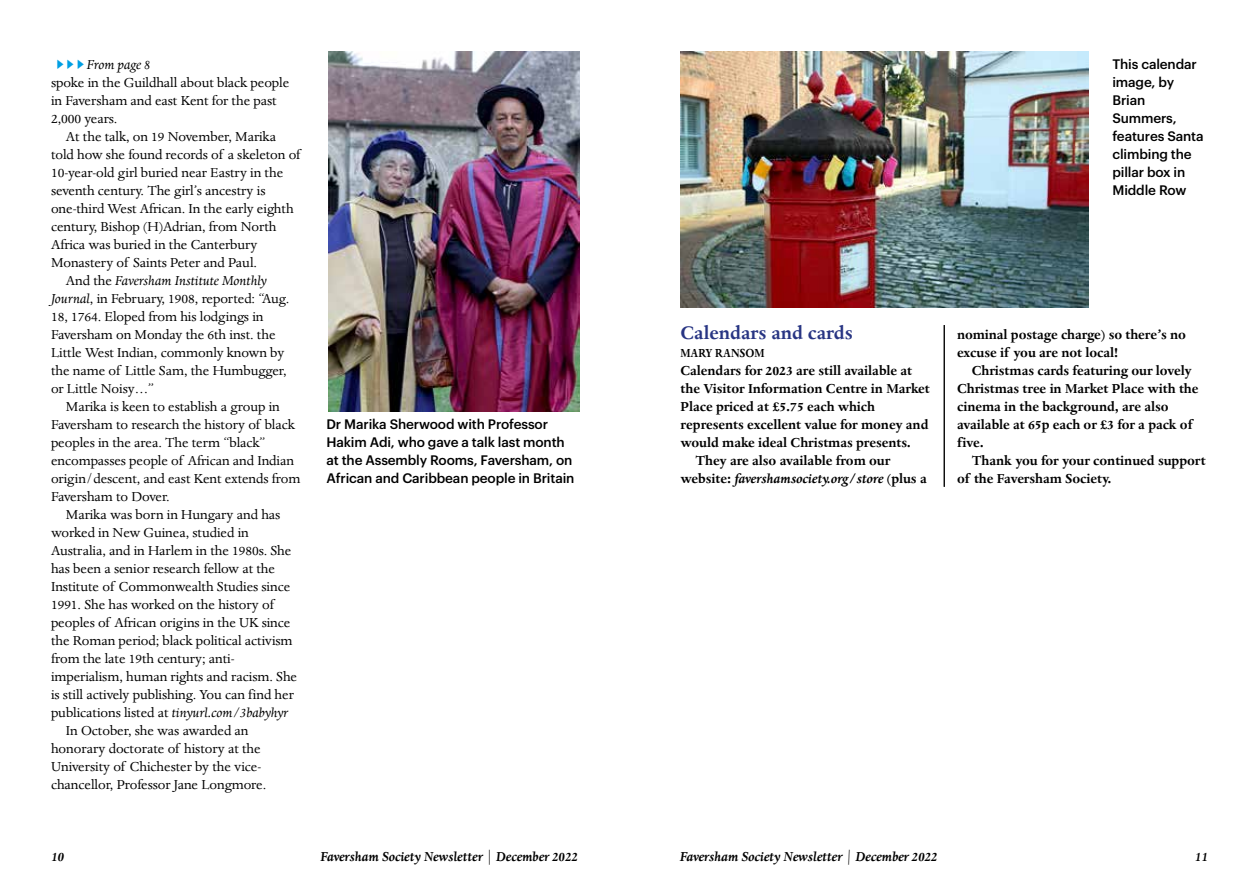
<style>
.page{position:relative;width:1259px;height:893px;background:#fff}
.page>*{position:absolute;margin:0;border:0;box-sizing:border-box;transform-origin:0 0}
.t1{font:700 21px "Dante";color:#283583}
.t2{font:15px/18px "Dante";letter-spacing:-.005em;color:#000}
.t3{font:700 15px/18px "Dante";letter-spacing:-.005em;color:#000}
.t4{font:italic 700 15px "Dante";letter-spacing:-.01em;color:#000}
.t5{font:italic 15px "Dante";letter-spacing:-.005em;color:#000}
.t6{font:500 13.5px/18px "Graphik";letter-spacing:-.01em;color:#000}
.t7{font:700 13.5px "Dante";color:#000;scale:.9 1}
.s1{color:#009fe3}
.s2{font-style:normal}
.s3{font-style:italic}
.s4{font-weight:400;font-style:normal}
</style>
<div class="page">
<img style="left:328px;top:52px;width:251px;height:359px">
<img style="left:680px;top:51px;width:409px;height:257px">
<hr style="left:944px;top:325px;width:1px;height:162px;background:#000">
<p class="t5" style="left:50px;top:55px;width:102px"><span class="s1">✔✔✔</span>From page 8</p>
<p class="t2" style="left:51px;top:73px;width:240px">spoke in the Guildhall about black people in Faversham and east Kent for the past<br>2,000 years.</p>
<p class="t2" style="left:66px;top:127px;width:212px">At the talk, on 19 November, Marika</p>
<p class="t2" style="left:51px;top:145px;width:251px">told how she found records of a skeleton of</p>
<p class="t2" style="left:51px;top:163px;width:234px">10-year-old girl buried near Eastry in the</p>
<p class="t2" style="left:51px;top:181px;width:216px">seventh century. The girl’s ancestry is</p>
<p class="t2" style="left:51px;top:199px;width:244px">one-third West African. In the early eighth</p>
<p class="t2" style="left:51px;top:217px;width:227px">century, Bishop (H)Adrian, from North</p>
<p class="t2" style="left:51px;top:235px;width:208px">Africa was buried in the Canterbury</p>
<p class="t2" style="left:51px;top:253px;width:208px">Monastery of Saints Peter and Paul.</p>
<p class="t5" style="left:66px;top:271px;width:202px"><span class="s2">And the</span> Faversham Institute Monthly</p>
<p class="t2" style="left:51px;top:289px;width:240px"><span class="s3">Journal</span>, in February, 1908, reported: “Aug.</p>
<p class="t2" style="left:51px;top:307px;width:214px">18, 1764. Eloped from his lodgings in</p>
<p class="t2" style="left:51px;top:325px;width:226px">Faversham on Monday the 6th inst. the</p>
<p class="t2" style="left:51px;top:343px;width:235px">Little West Indian, commonly known by</p>
<p class="t2" style="left:51px;top:361px;width:237px">the name of Little Sam, the Humbugger,</p>
<p class="t2" style="left:51px;top:379px;width:105px">or Little Noisy…”</p>
<p class="t2" style="left:66px;top:397px;width:215px">Marika is keen to establish a group in</p>
<p class="t2" style="left:51px;top:415px;width:245px">Faversham to research the history of black</p>
<p class="t2" style="left:51px;top:433px;width:216px">peoples in the area. The term “black”</p>
<p class="t2" style="left:51px;top:451px;width:244px">encompasses people of African and Indian</p>
<p class="t2" style="left:51px;top:469px;width:251px">origin/descent, and east Kent extends from</p>
<p class="t2" style="left:51px;top:487px;width:120px">Faversham to Dover.</p>
<p class="t2" style="left:66px;top:505px;width:216px">Marika was born in Hungary and has</p>
<p class="t2" style="left:51px;top:523px;width:199px">worked in New Guinea, studied in</p>
<p class="t2" style="left:51px;top:541px;width:242px">Australia, and in Harlem in the 1980s. She</p>
<p class="t2" style="left:51px;top:559px;width:226px">has been a senior research fellow at the</p>
<p class="t2" style="left:51px;top:577px;width:241px">Institute of Commonwealth Studies since</p>
<p class="t2" style="left:51px;top:595px;width:224px">1991. She has worked on the history of</p>
<p class="t2" style="left:51px;top:613px;width:241px">peoples of African origins in the UK since</p>
<p class="t2" style="left:51px;top:631px;width:243px">the Roman period; black political activism</p>
<p class="t2" style="left:51px;top:649px;width:185px">from the late 19th century; anti-</p>
<p class="t2" style="left:51px;top:667px;width:248px">imperialism, human rights and racism. She</p>
<p class="t2" style="left:51px;top:685px;width:244px">is still actively publishing. You can find her</p>
<p class="t2" style="left:51px;top:703px;width:238px">publications listed at <span class="s3">tinyurl.com/3babyhyr</span></p>
<p class="t2" style="left:66px;top:721px;width:184px">In October, she was awarded an</p>
<p class="t2" style="left:51px;top:739px;width:211px">honorary doctorate of history at the</p>
<p class="t2" style="left:51px;top:757px;width:212px">University of Chichester by the vice-</p>
<p class="t2" style="left:51px;top:775px;width:217px">chancellor, Professor Jane Longmore.</p>
<p class="t6" style="left:326px;top:414px;width:249px">Dr Marika Sherwood with Professor Hakim Adi, who gave a talk last month at the Assembly Rooms, Faversham, on African and Caribbean people in Britain</p>
<p class="t6" style="left:1112px;top:54px;width:93px">This calendar image, by<br>Brian<br>Summers, features Santa climbing the pillar box in<br>Middle Row</p>
<h1 class="t1" style="left:680px;top:320px;width:174px">Calendars and cards</h1>
<p class="t7" style="left:680px;top:345px;width:95px">MARY RANSOM</p>
<p class="t3" style="left:680px;top:361px;width:233px">Calendars for 2023 are still available at</p>
<p class="t3" style="left:680px;top:379px;width:251px">the Visitor Information Centre in Market</p>
<p class="t3" style="left:680px;top:397px;width:196px">Place priced at £5.75 each which</p>
<p class="t3" style="left:680px;top:415px;width:249px">represents excellent value for money and</p>
<p class="t3" style="left:680px;top:433px;width:232px">would make ideal Christmas presents.</p>
<p class="t3" style="left:695px;top:451px;width:196px">They are also available from our</p>
<p class="t4" style="left:680px;top:469px;width:248px"><span class="s2">website:</span> favershamsociety.org/store <span class="s2">(plus a</span></p>
<p class="t3" style="left:957px;top:325px;width:231px">nominal postage charge) so there’s no excuse if you are not local!</p>
<p class="t3" style="left:957px;top:361px;width:243px;text-indent:15px">Christmas cards featuring our lovely<br>Christmas tree in Market Place with the cinema in the background, are also available at 65p each or £3 for a pack of five.</p>
<p class="t3" style="left:957px;top:451px;width:250px;text-indent:15px">Thank you for your continued support of the Faversham Society.</p>
<p class="t4" style="left:51px;top:847px;width:14px">10</p>
<p class="t4" style="left:320px;top:847px;width:260px">Faversham Society Newsletter <span class="s4">|</span> December 2022</p>
<p class="t4" style="left:680px;top:847px;width:259px">Faversham Society Newsletter <span class="s4">|</span> December 2022</p>
<p class="t4" style="left:1195px;top:847px;width:14px">11</p>
</div>
